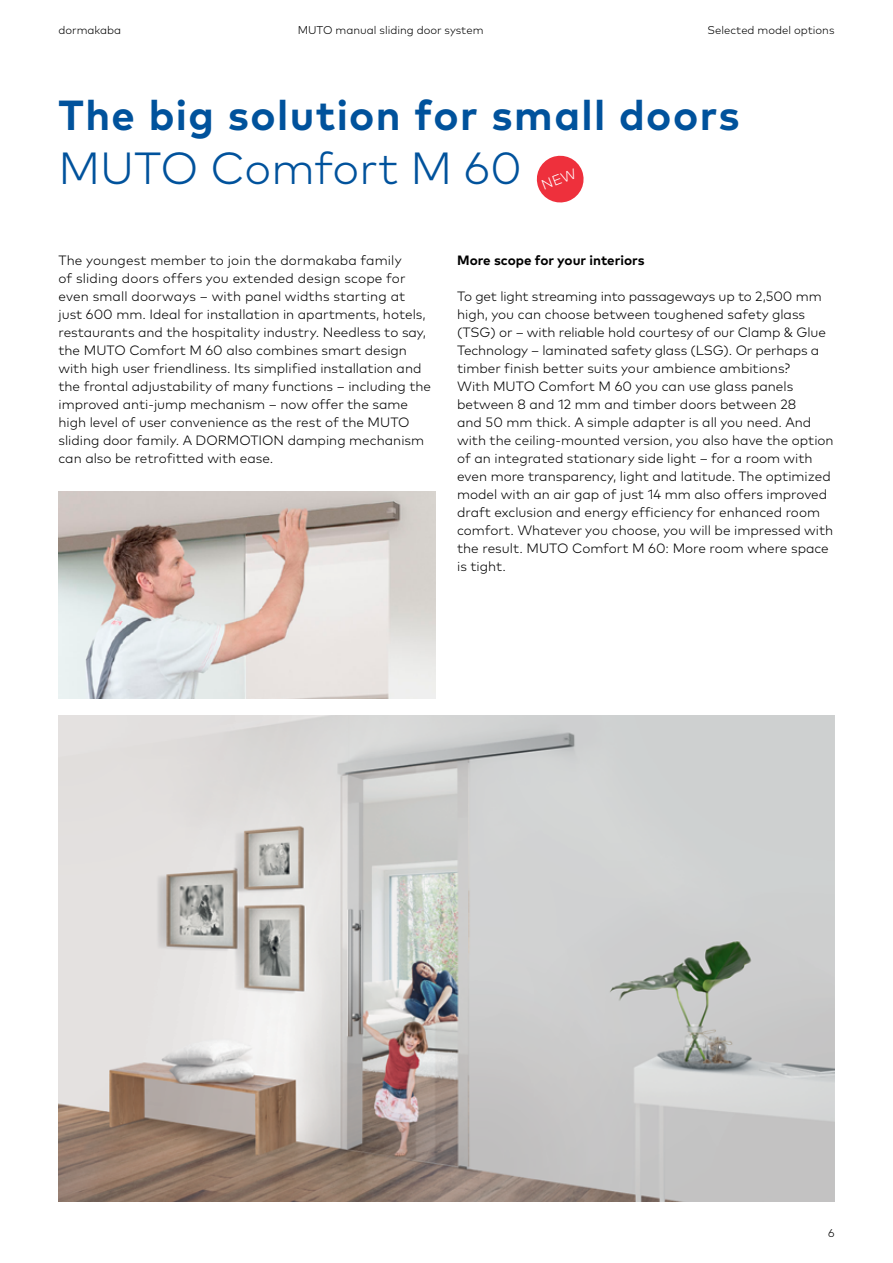
<style>
.page{position:relative;width:893px;height:1263px;background:#fff}
.page>*{position:absolute;margin:0;border:0;box-sizing:border-box;transform-origin:0 0}
.t1{font:300 45px "Mark Pro";color:#00529c}
.t2{font:700 42px "Mark Pro";letter-spacing:.035em;color:#00529c}
.t3{font:300 13.5px/18px "Mark Pro";color:#000}
.t4{font:700 13.5px "Mark Pro";color:#000}
.t5{font:300 11.25px "Mark Pro";color:#000}
</style>
<div class="page">
<img style="left:58px;top:491px;width:378px;height:207px">
<img style="left:58px;top:715px;width:776px;height:486px">
<svg style="left:536px;top:155px;width:48px;height:48px"></svg>
<p class="t5" style="left:58px;top:21px;width:64px">dormakaba</p>
<p class="t5" style="left:298px;top:21px;width:187px">MUTO manual sliding door system</p>
<p class="t5" style="left:707px;top:21px;width:128px">Selected model options</p>
<h2 class="t2" style="left:58px;top:84px;width:683px">The big solution for small doors</h2>
<h1 class="t1" style="left:58px;top:135px;width:465px">MUTO Comfort M 60</h1>
<p class="t3" style="left:58px;top:251px;width:374px">The youngest member to join the dormakaba family<br>of sliding doors offers you extended design scope for even small doorways – with panel widths starting at just 600 mm. Ideal for installation in apartments, hotels, restaurants and the hospitality industry. Needless to say, the MUTO Comfort M 60 also combines smart design with high user friendliness. Its simplified installation and the frontal adjustability of many functions – including the improved anti-jump mechanism – now offer the same high level of user convenience as the rest of the MUTO sliding door family. A DORMOTION damping mechanism can also be retrofitted with ease.</p>
<p class="t4" style="left:457px;top:250px;width:189px">More scope for your interiors</p>
<p class="t3" style="left:457px;top:287px;width:378px">To get light streaming into passageways up to 2,500 mm high, you can choose between toughened safety glass (TSG) or – with reliable hold courtesy of our Clamp &amp; Glue Technology – laminated safety glass (LSG). Or perhaps a timber finish better suits your ambience ambitions?<br>With MUTO Comfort M 60 you can use glass panels between 8 and 12 mm and timber doors between 28<br>and 50 mm thick. A simple adapter is all you need. And with the ceiling-mounted version, you also have the option of an integrated stationary side light – for a room with even more transparency, light and latitude. The optimized model with an air gap of just 14 mm also offers improved draft exclusion and energy efficiency for enhanced room comfort. Whatever you choose, you will be impressed with the result. MUTO Comfort M 60: More room where space is tight.</p>
<p class="t5" style="left:828px;top:1224px;width:8px">6</p>
</div>
